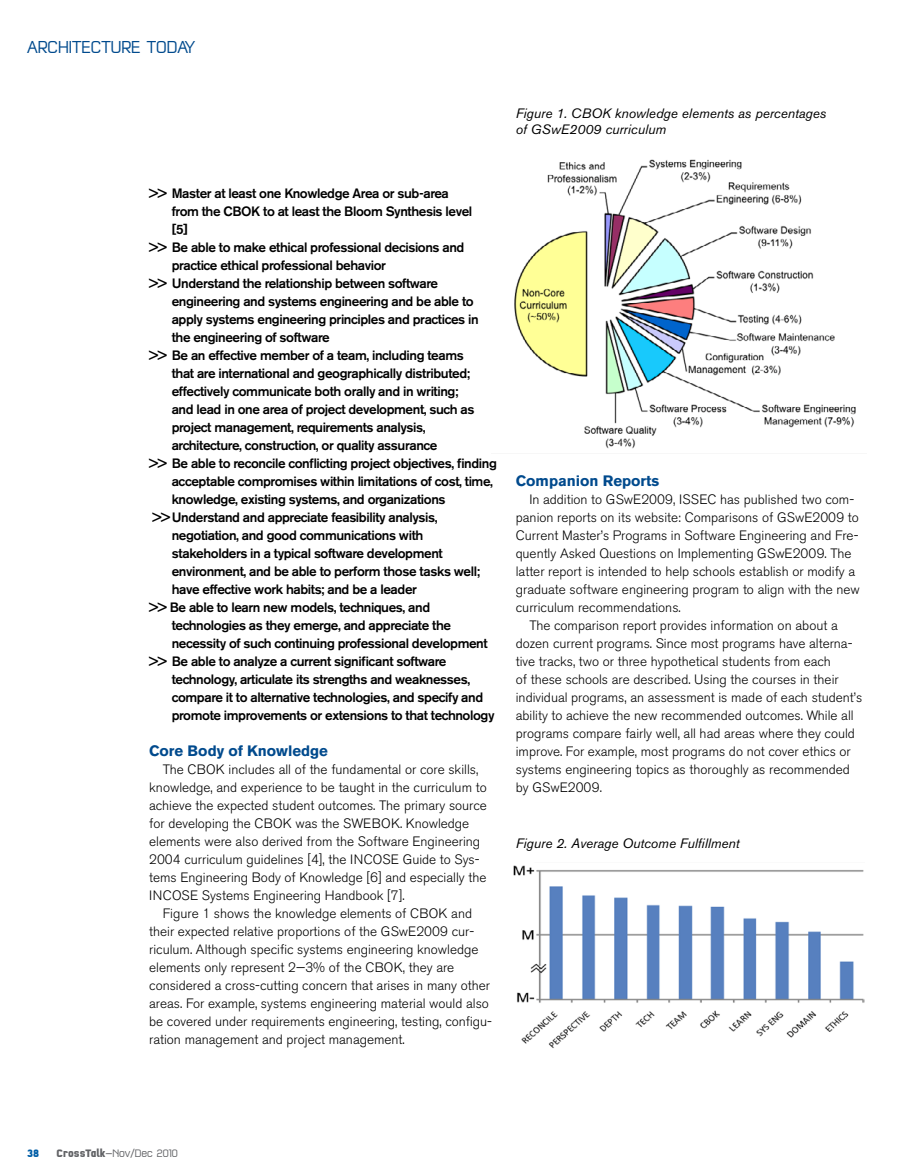
<style>
.page{position:relative;width:905px;height:1175px;background:#fff}
.page>*{position:absolute;margin:0;border:0;box-sizing:border-box;transform-origin:0 0}
.t1{font:300 18px "Q Type Comp";color:#004a8d}
.Subhead{font:700 15px "Akzidenz Grotesk BE";color:#004a8d}
.t2{font:300 13.5px/18px "Akzidenz Grotesk BE";color:#000}
.t3{font:500 13.5px/18px "Akzidenz Grotesk BE";letter-spacing:-.03em;color:#000}
.t4{font:italic 13.5px/16.2px "Akzidenz Grotesk BE";color:#000}
.t5{font:300 11.25px "Q Type Comp";color:#626366}
.t6{font:700 11.25px "Q Type Comp";color:#005ea7}
.s1{font-weight:700}
.s2{font-family:"Akzidenz Grotesk BE";font-weight:400}
</style>
<div class="page">
<img style="left:514px;top:159px;width:342px;height:290px">
<img style="left:513px;top:865px;width:351px;height:183px">
<h1 class="t1" style="left:27px;top:36px;width:21px">ARCHITECTURE</h1>
<h1 class="t1" style="left:147px;top:36px;width:12px">TODA</h1>
<h1 class="t1" style="left:185px;top:36px;width:12px">Y</h1>
<p class="t4" style="left:516px;top:105px;width:312px">Figure 1. CBOK knowledge elements as percentages of GSwE2009 curriculum</p>
<p class="t3" style="left:172px;top:184px;width:302px;text-indent:-23px">&gt;&gt; Master at least one Knowledge Area or sub-area from the CBOK to at least the Bloom Synthesis level [5]</p>
<p class="t3" style="left:172px;top:238px;width:294px;text-indent:-23px">&gt;&gt; Be able to make ethical professional decisions and practice ethical professional behavior</p>
<p class="t3" style="left:172px;top:274px;width:308px;text-indent:-23px">&gt;&gt; Understand the relationship between software engineering and systems engineering and be able to apply systems engineering principles and practices in the engineering of software</p>
<p class="t3" style="left:172px;top:346px;width:304px;text-indent:-23px">&gt;&gt; Be an effective member of a team, including teams that are international and geographically distributed; effectively communicate both orally and in writing; and lead in one area of project development, such as project management, requirements analysis, architecture, construction, or quality assurance</p>
<p class="t3" style="left:172px;top:454px;width:327px;text-indent:-23px">&gt;&gt; Be able to reconcile conflicting project objectives, finding acceptable compromises within limitations of cost, time, knowledge, existing systems, and organizations</p>
<p class="t3" style="left:172px;top:508px;width:310px;text-indent:-19px">&gt;&gt;Understand and appreciate feasibility analysis, negotiation, and good communications with stakeholders in a typical software development environment, and be able to perform those tasks well; have effective work habits; and be a leader</p>
<p class="t3" style="left:172px;top:598px;width:317px;text-indent:-23px">&gt;&gt; Be able to learn new models, techniques, and technologies as they emerge, and appreciate the necessity of such continuing professional development</p>
<p class="t3" style="left:172px;top:652px;width:324px;text-indent:-23px">&gt;&gt; Be able to analyze a current significant software technology, articulate its strengths and weaknesses, compare it to alternative technologies, and specify and promote improvements or extensions to that technology</p>
<p class="Subhead" style="left:149px;top:742px;width:180px">Core Body of Knowledge</p>
<p class="t2" style="left:149px;top:761px;width:339px;text-indent:14px">The CBOK includes all of the fundamental or core skills, knowledge, and experience to be taught in the curriculum to achieve the expected student outcomes. The primary source for developing the CBOK was the SWEBOK. Knowledge elements were also derived from the Software Engineering 2004 curriculum guidelines [4], the INCOSE Guide to Sys&shy;tems Engineering Body of Knowledge [6] and especially the INCOSE Systems Engineering Handbook [7].</p>
<p class="t2" style="left:149px;top:905px;width:344px;text-indent:14px">Figure 1 shows the knowledge elements of CBOK and their expected relative proportions of the GSwE2009 cur&shy;riculum. Although specific systems engineering knowledge elements only represent 2—3% of the CBOK, they are considered a cross-cutting concern that arises in many other areas. For example, systems engineering material would also be covered under requirements engineering, testing, configu&shy;ration management and project management.</p>
<p class="Subhead" style="left:516px;top:472px;width:145px">Companion Reports</p>
<p class="t2" style="left:516px;top:491px;width:345px;text-indent:14px">In addition to GSwE2009, ISSEC has published two com&shy;panion reports on its website: Comparisons of GSwE2009 to Current Master’s Programs in Software Engineering and Fre&shy;quently Asked Questions on Implementing GSwE2009. The latter report is intended to help schools establish or modify a graduate software engineering program to align with the new curriculum recommendations.</p>
<p class="t2" style="left:516px;top:617px;width:348px;text-indent:14px">The comparison report provides information on about a dozen current programs. Since most programs have alterna&shy;tive tracks, two or three hypothetical students from each<br>of these schools are described. Using the courses in their individual programs, an assessment is made of each student’s ability to achieve the new recommended outcomes. While all programs compare fairly well, all had areas where they could improve. For example, most programs do not cover ethics or systems engineering topics as thoroughly as recommended by GSwE2009.</p>
<p class="t4" style="left:516px;top:835px;width:225px">Figure 2. Average Outcome Fulfillment</p>
<p class="t6" style="left:27px;top:1146px;width:14px">38</p>
<p class="t5" style="left:57px;top:1146px;width:123px"><span class="s1">CrossTalk</span><span class="s2">—</span>NOV/DEC 2010</p>
</div>
